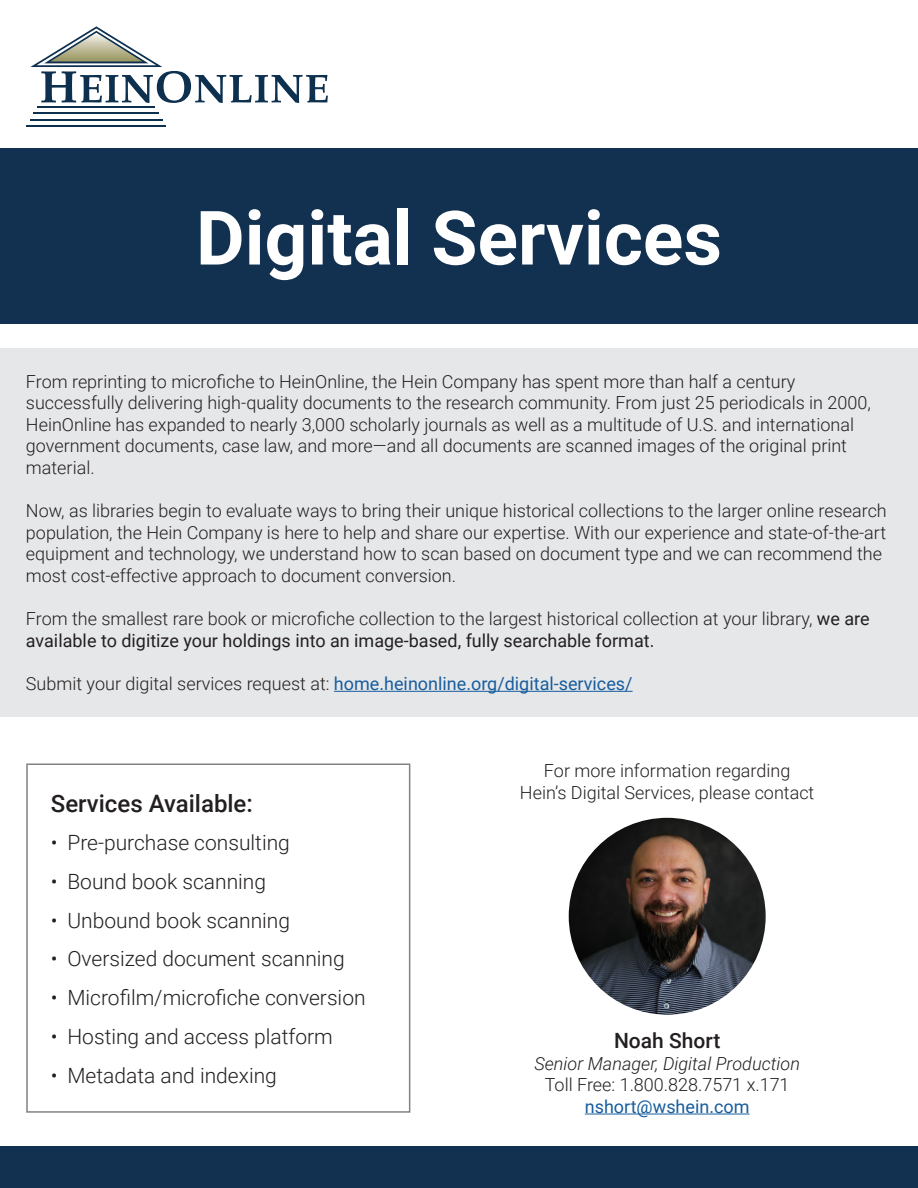
<style>
.page{position:relative;width:918px;height:1188px;background:#fff}
.page>*{position:absolute;margin:0;border:0;box-sizing:border-box;transform-origin:0 0}
.t1{font:700 75px "Roboto";color:#fff}
.t2{font:500 24px "Roboto";color:#231f20}
.t3{font:300 21px "Roboto";color:#231f20}
.t4{font:500 21px "Roboto";color:#231f20}
.t5{font:300 18px/21.6px "Roboto";color:#231f20}
.t6{font:18px "Roboto";color:#175d9e}
.t7{font:italic 300 18px "Roboto";color:#231f20}
.s1{font-weight:400}
.s2{font-weight:300;color:#231f20}
</style>
<div class="page">
<div style="left:0;top:348px;width:918px;height:368px;background:#e6e7e9"></div>
<hr style="left:37px;top:107px;width:118px;height:1px;background:#0e304f">
<hr style="left:34px;top:113px;width:125px;height:1px;background:#0e304f">
<hr style="left:30px;top:119px;width:133px;height:1px;background:#0e304f">
<hr style="left:26px;top:125px;width:140px;height:1px;background:#0e304f">
<svg style="left:30px;top:26px;width:298px;height:77px"></svg>
<div style="left:0;top:149px;width:918px;height:175px;background:#123150"></div>
<div style="left:0;top:1147px;width:918px;height:41px;background:#123150"></div>
<hr style="left:334px;top:691px;width:299px;height:1px;background:#175d9e">
<img style="left:569px;top:818px;width:197px;height:197px;border-radius:98px">
<div style="left:26px;top:764px;width:384px;height:349px;border:2px solid #808285"></div>
<hr style="left:585px;top:1114px;width:165px;height:1px;background:#175d9e">
<h1 class="t1" style="left:196px;top:185px;width:528px">Digital Services</h1>
<p class="t5" style="left:26px;top:370px;width:846px">From reprinting to microfiche to HeinOnline, the Hein Company has spent more than half a century successfully delivering high-quality documents to the research community. From just 25 periodicals in 2000, HeinOnline has expanded to nearly 3,000 scholarly journals as well as a multitude of U.S. and international government documents, case law, and more—and all documents are scanned images of the original print material.</p>
<p class="t5" style="left:26px;top:499px;width:862px">Now, as libraries begin to evaluate ways to bring their unique historical collections to the larger online research population, the Hein Company is here to help and share our expertise. With our experience and state-of-the-art equipment and technology, we understand how to scan based on document type and we can recommend the most cost-effective approach to document conversion.</p>
<p class="t5" style="left:26px;top:607px;width:845px">From the smallest rare book or microfiche collection to the largest historical collection at your library, <span class="s1">we are available to digitize your holdings into an image-based, fully searchable format.</span></p>
<p class="t6" style="left:26px;top:671px;width:608px"><span class="s2">Submit your digital services request at:</span> home.heinonline.org/digital-services/</p>
<h2 class="t2" style="left:51px;top:786px;width:203px">Services Available:</h2>
<p class="t3" style="left:51px;top:828px;width:240px">• Pre-purchase consulting</p>
<p class="t3" style="left:51px;top:867px;width:217px">• Bound book scanning</p>
<p class="t3" style="left:51px;top:906px;width:241px">• Unbound book scanning</p>
<p class="t3" style="left:51px;top:944px;width:295px">• Oversized document scanning</p>
<p class="t3" style="left:51px;top:983px;width:316px">• Microfilm/microfiche conversion</p>
<p class="t3" style="left:51px;top:1022px;width:283px">• Hosting and access platform</p>
<p class="t3" style="left:51px;top:1060px;width:227px">• Metadata and indexing</p>
<p class="t5" style="left:520px;top:759px;width:296px;text-align:center">For more information regarding<br>Hein’s Digital Services, please contact</p>
<p class="t4" style="left:614px;top:1026px;width:108px">Noah Short</p>
<p class="t7" style="left:534px;top:1050px;width:267px">Senior Manager, Digital Production</p>
<p class="t5" style="left:545px;top:1073px;width:246px">Toll Free: 1.800.828.7571 x.171</p>
<p class="t6" style="left:585px;top:1094px;width:166px">nshort@wshein.com</p>
</div>
